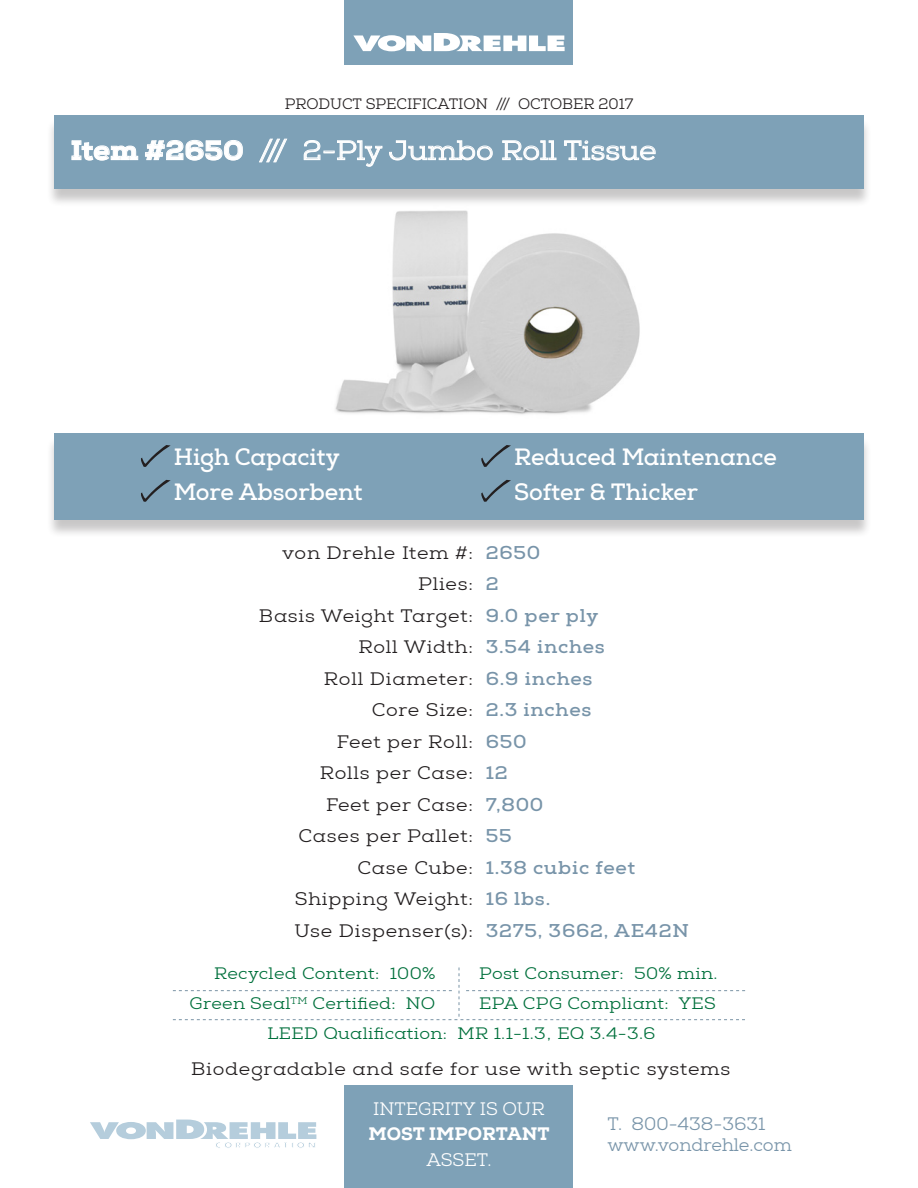
<style>
.page{position:relative;width:918px;height:1188px;background:#fff}
.page>*{position:absolute;margin:0;border:0;box-sizing:border-box;transform-origin:0 0}
.t1{font:27px "Nexa Slab";color:#fff;scale:1.08 1}
.t2{font:700 22.95px "Nexa Slab";color:#fff}
.t3{font:18px "Nexa Slab";letter-spacing:.04em;color:#231f20;scale:1.08 1}
.t4{font:700 18px "Nexa Slab";letter-spacing:.04em;color:#7894a9;scale:1.08 1}
.t5{font:18px "Nexa Slab";color:#7894a9}
.t6{font:18px "Nexa Slab";color:#fff}
.t7{font:800 18px "Nexa Slab";color:#fff}
.t8{font:16.5px "Nexa Slab";letter-spacing:.02em;color:#00703c;scale:1.08 1}
.t9{font:15px "Nexa Slab";color:#231f20}
.s1{font-weight:800}
</style>
<div class="page">
<img style="left:335px;top:210px;width:305px;height:205px">
<div style="left:345px;top:0;width:228px;height:64px;background:#7ea1b7"></div>
<svg style="left:353px;top:33px;width:212px;height:18px"></svg>
<div style="left:345px;top:1086px;width:228px;height:102px;background:#7ea1b7"></div>
<div style="left:46px;top:118px;width:826px;height:89px;background:#231f20;opacity:.25"></div>
<div style="left:54px;top:116px;width:810px;height:73px;background:#7ea1b7"></div>
<svg style="left:71px;top:140px;width:67px;height:21px"></svg>
<svg style="left:145px;top:140px;width:98px;height:21px"></svg>
<svg style="left:259px;top:138px;width:29px;height:25px"></svg>
<svg style="left:303px;top:140px;width:80px;height:27px"></svg>
<svg style="left:389px;top:140px;width:104px;height:21px"></svg>
<svg style="left:502px;top:140px;width:55px;height:21px"></svg>
<svg style="left:564px;top:140px;width:92px;height:21px"></svg>
<div style="left:46px;top:436px;width:826px;height:102px;background:#231f20;opacity:.25"></div>
<div style="left:54px;top:434px;width:810px;height:86px;background:#7ea1b7"></div>
<svg style="left:141px;top:445px;width:30px;height:22px"></svg>
<svg style="left:481px;top:445px;width:30px;height:22px"></svg>
<svg style="left:481px;top:480px;width:30px;height:22px"></svg>
<svg style="left:141px;top:480px;width:30px;height:22px"></svg>
<svg style="left:90px;top:1120px;width:226px;height:28px"></svg>
<svg style="left:173px;top:968px;width:572px;height:52px"></svg>
<p class="t9" style="left:285px;top:95px;width:350px">PRODUCT SPECIFICATION /// OCTOBER 2017</p>
<p class="t1" style="left:70px;top:134px;width:544px"><span class="s1">Item #2650</span> /// 2-Ply Jumbo Roll Tissue</p>
<p class="t2" style="left:174px;top:443px;width:168px">High Capacity</p>
<p class="t2" style="left:514px;top:443px;width:264px">Reduced Maintenance</p>
<p class="t2" style="left:174px;top:478px;width:190px">More Absorbent</p>
<p class="t2" style="left:514px;top:478px;width:185px">Softer &amp; Thicker</p>
<p class="t3" style="left:282px;top:542px;width:178px">von Drehle Item #:</p>
<p class="t3" style="left:418px;top:573px;width:52px">Plies:</p>
<p class="t3" style="left:259px;top:605px;width:200px">Basis Weight Target:</p>
<p class="t3" style="left:358px;top:636px;width:107px">Roll Width:</p>
<p class="t3" style="left:324px;top:668px;width:139px">Roll Diameter:</p>
<p class="t3" style="left:372px;top:699px;width:95px">Core Size:</p>
<p class="t3" style="left:337px;top:731px;width:127px">Feet per Roll:</p>
<p class="t3" style="left:320px;top:762px;width:143px">Rolls per Case:</p>
<p class="t3" style="left:326px;top:794px;width:138px">Feet per Case:</p>
<p class="t3" style="left:299px;top:825px;width:163px">Cases per Pallet:</p>
<p class="t3" style="left:358px;top:857px;width:108px">Case Cube:</p>
<p class="t3" style="left:295px;top:888px;width:166px">Shipping Weight:</p>
<p class="t3" style="left:294px;top:920px;width:167px">Use Dispenser(s):</p>
<p class="t4" style="left:486px;top:542px;width:52px">2650</p>
<p class="t4" style="left:486px;top:573px;width:13px">2</p>
<p class="t4" style="left:486px;top:605px;width:106px">9.0 per ply</p>
<p class="t4" style="left:486px;top:636px;width:112px">3.54 inches</p>
<p class="t4" style="left:486px;top:668px;width:100px">6.9 inches</p>
<p class="t4" style="left:486px;top:699px;width:99px">2.3 inches</p>
<p class="t4" style="left:486px;top:731px;width:39px">650</p>
<p class="t4" style="left:486px;top:762px;width:22px">12</p>
<p class="t4" style="left:486px;top:794px;width:55px">7,800</p>
<p class="t4" style="left:486px;top:825px;width:26px">55</p>
<p class="t4" style="left:486px;top:857px;width:140px">1.38 cubic feet</p>
<p class="t4" style="left:486px;top:888px;width:61px">16 lbs.</p>
<p class="t4" style="left:486px;top:920px;width:190px">3275, 3662, AE42N</p>
<p class="t8" style="left:214px;top:964px;width:206px">Recycled Content: 100%</p>
<p class="t8" style="left:479px;top:964px;width:222px">Post Consumer: 50% min.</p>
<p class="t8" style="left:190px;top:994px;width:229px">Green Seal<sup>TM</sup> Certified: NO</p>
<p class="t8" style="left:479px;top:994px;width:220px">EPA CPG Compliant: YES</p>
<p class="t8" style="left:267px;top:1024px;width:361px">LEED Qualification: MR 1.1-1.3, EQ 3.4-3.6</p>
<p class="t3" style="left:191px;top:1058px;width:501px">Biodegradable and safe for use with septic systems</p>
<p class="t6" style="left:373px;top:1098px;width:173px">INTEGRITY IS OUR</p>
<p class="t7" style="left:369px;top:1123px;width:183px">MOST IMPORTANT</p>
<p class="t6" style="left:427px;top:1149px;width:66px">ASSET.</p>
<p class="t5" style="left:608px;top:1113px;width:159px">T. 800-438-3631</p>
<p class="t5" style="left:608px;top:1134px;width:186px">www.vondrehle.com</p>
</div>
